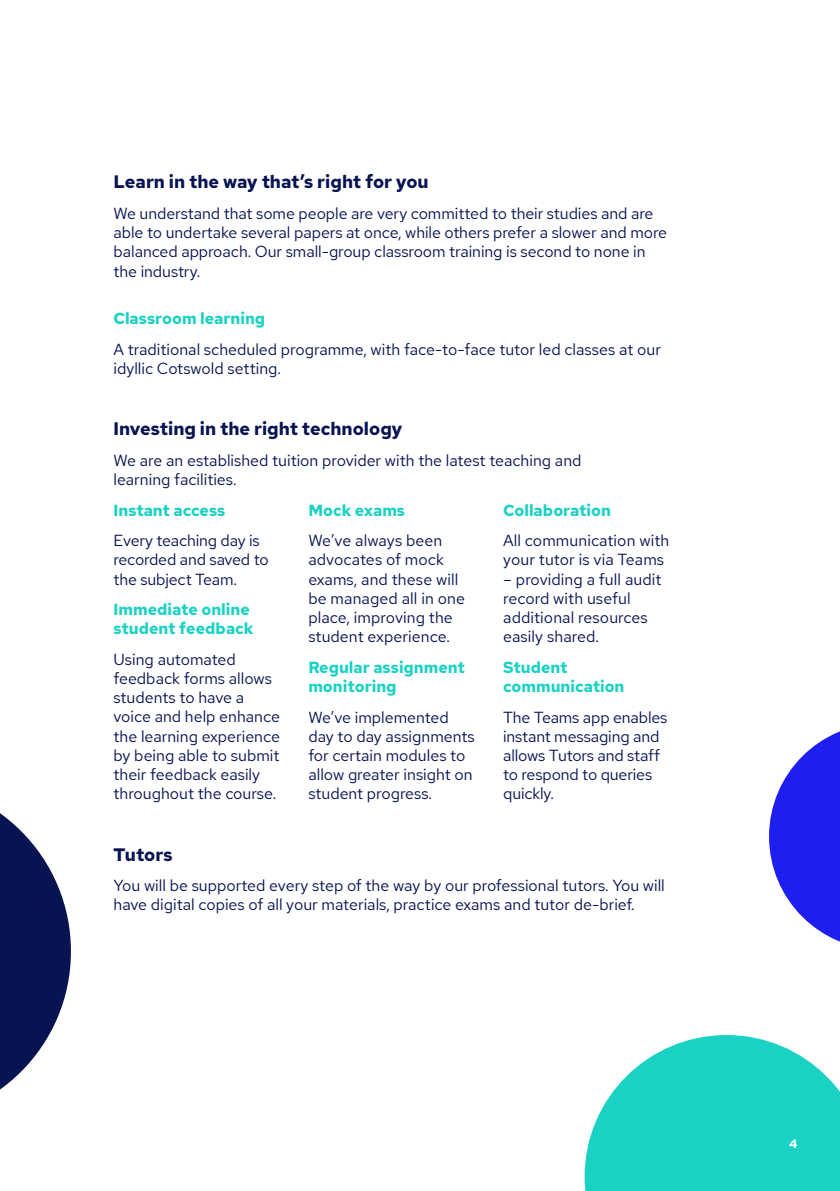
<style>
.page{position:relative;width:840px;height:1191px;background:#fff}
.page>*{position:absolute;margin:0;border:0;box-sizing:border-box;transform-origin:0 0}
.t1{font:700 18px "Red Hat Text";color:#081351}
.t2{font:16px/19.2px "Red Hat Text";color:#081351}
.t3{font:700 16px/19.2px "Red Hat Text";color:#19d2c3}
.t4{font:700 12px "Red Hat Text";color:#fff}
</style>
<div class="page">
<svg style="left:769px;top:732px;width:70px;height:210px"></svg>
<svg style="left:584px;top:1035px;width:255px;height:156px"></svg>
<svg style="left:0;top:813px;width:71px;height:277px"></svg>
<p class="t1" style="left:113px;top:170px;width:316px">Learn in the way that’s right for you</p>
<p class="t2" style="left:113px;top:203px;width:554px">We understand that some people are very committed to their studies and are able to undertake several papers at once, while others prefer a slower and more balanced approach. Our small-group classroom training is second to none in the industry.</p>
<p class="t3" style="left:113px;top:309px;width:153px">Classroom learning</p>
<p class="t2" style="left:113px;top:339px;width:548px">A traditional scheduled programme, with face-to-face tutor led classes at our idyllic Cotswold setting.</p>
<p class="t1" style="left:113px;top:417px;width:290px">Investing in the right technology</p>
<p class="t2" style="left:113px;top:450px;width:469px">We are an established tuition provider with the latest teaching and learning facilities.</p>
<p class="t3" style="left:113px;top:500px;width:113px">Instant access</p>
<p class="t2" style="left:113px;top:530px;width:157px">Every teaching day is recorded and saved to the subject Team.</p>
<p class="t3" style="left:113px;top:600px;width:141px">Immediate online student feedback</p>
<p class="t2" style="left:113px;top:649px;width:168px">Using automated feedback forms allows students to have a voice and help enhance the learning experience by being able to submit their feedback easily throughout the course.</p>
<p class="t3" style="left:503px;top:500px;width:109px">Collaboration</p>
<p class="t2" style="left:503px;top:531px;width:167px">All communication with your tutor is via Teams</p>
<p class="t2" style="left:503px;top:569px;width:160px">– providing a full audit record with useful additional resources easily shared.</p>
<p class="t3" style="left:503px;top:657px;width:123px">Student communication</p>
<p class="t2" style="left:503px;top:707px;width:166px">The Teams app enables instant messaging and allows Tutors and staff to respond to queries quickly.</p>
<p class="t3" style="left:308px;top:500px;width:98px">Mock exams</p>
<p class="t2" style="left:308px;top:530px;width:158px">We’ve always been advocates of mock exams, and these will be managed all in one place, improving the student experience.</p>
<p class="t3" style="left:308px;top:657px;width:158px">Regular assignment monitoring</p>
<p class="t2" style="left:308px;top:707px;width:168px">We’ve implemented day to day assignments for certain modules to allow greater insight on student progress.</p>
<p class="t1" style="left:113px;top:842px;width:61px">Tutors</p>
<p class="t2" style="left:113px;top:875px;width:552px">You will be supported every step of the way by our professional tutors. You will have digital copies of all your materials, practice exams and tutor de-brief.</p>
<p class="t4" style="left:788px;top:1136px;width:10px">4</p>
</div>
